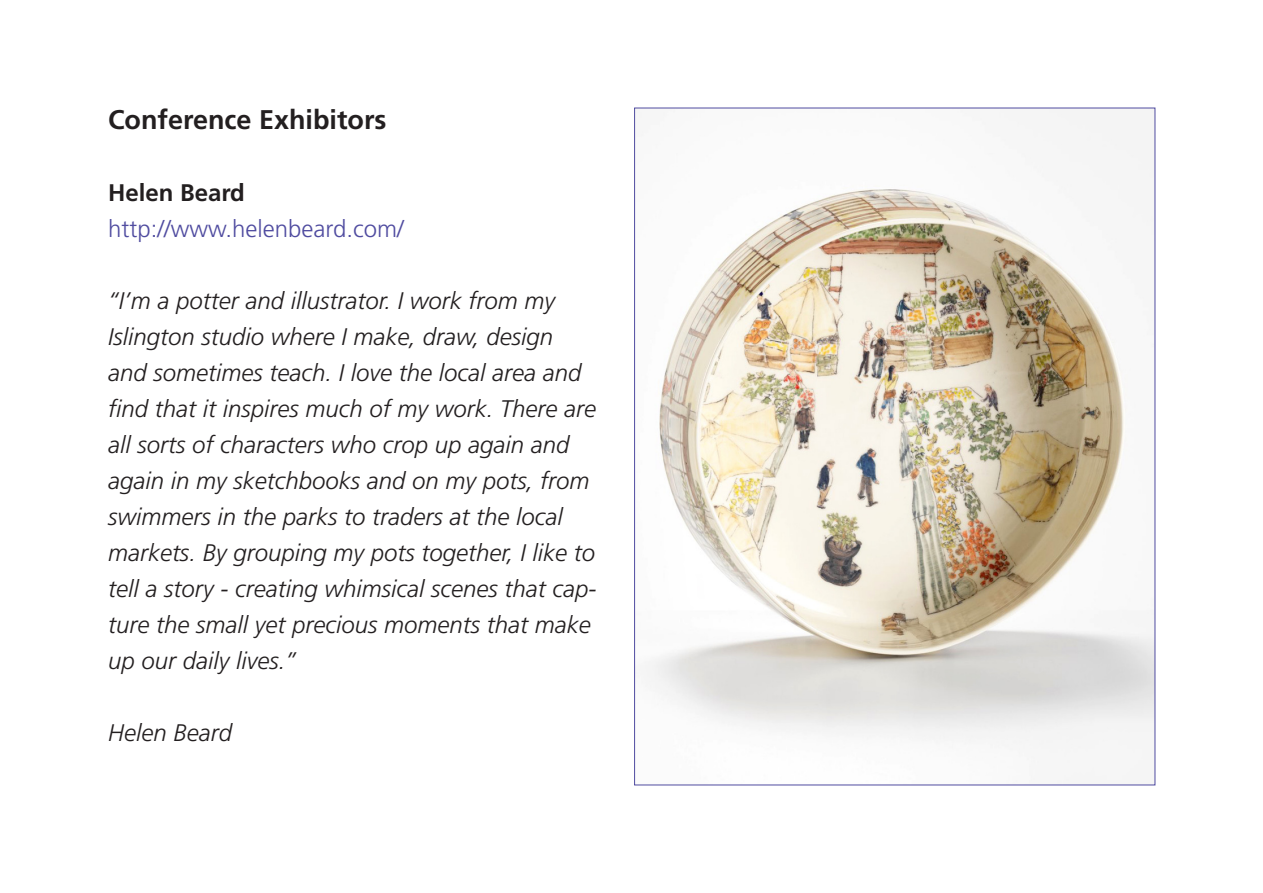
<style>
.page{position:relative;width:1263px;height:893px;background:#fff}
.page>*{position:absolute;margin:0;border:0;box-sizing:border-box;transform-origin:0 0}
.t1{font:700 27px "Frutiger";color:#231f20}
.t2{font:italic 300 24px/36px "Frutiger";color:#231f20}
.t3{font:300 24px "Frutiger";color:#504ca0}
.t4{font:700 24px "Frutiger";color:#231f20}
</style>
<div class="page">
<img style="left:645px;top:110px;width:508px;height:671px">
<p class="t1" style="left:108px;top:104px;width:280px">Conference Exhibitors</p>
<p class="t4" style="left:108px;top:179px;width:138px">Helen Beard</p>
<p class="t3" style="left:108px;top:215px;width:297px">http://www.helenbeard.com/</p>
<p class="t2" style="left:108px;top:283px;width:490px">“I’m a potter and illustrator. I work from my Islington studio where I make, draw, design and sometimes teach. I love the local area and find that it inspires much of my work. There are all sorts of characters who crop up again and again in my sketchbooks and on my pots, from swimmers in the parks to traders at the local markets. By grouping my pots together, I like to tell a story - creating whimsical scenes that cap&shy;ture the small yet precious moments that make up our daily lives.”</p>
<p class="t2" style="left:108px;top:715px;width:126px">Helen Beard</p>
</div>
